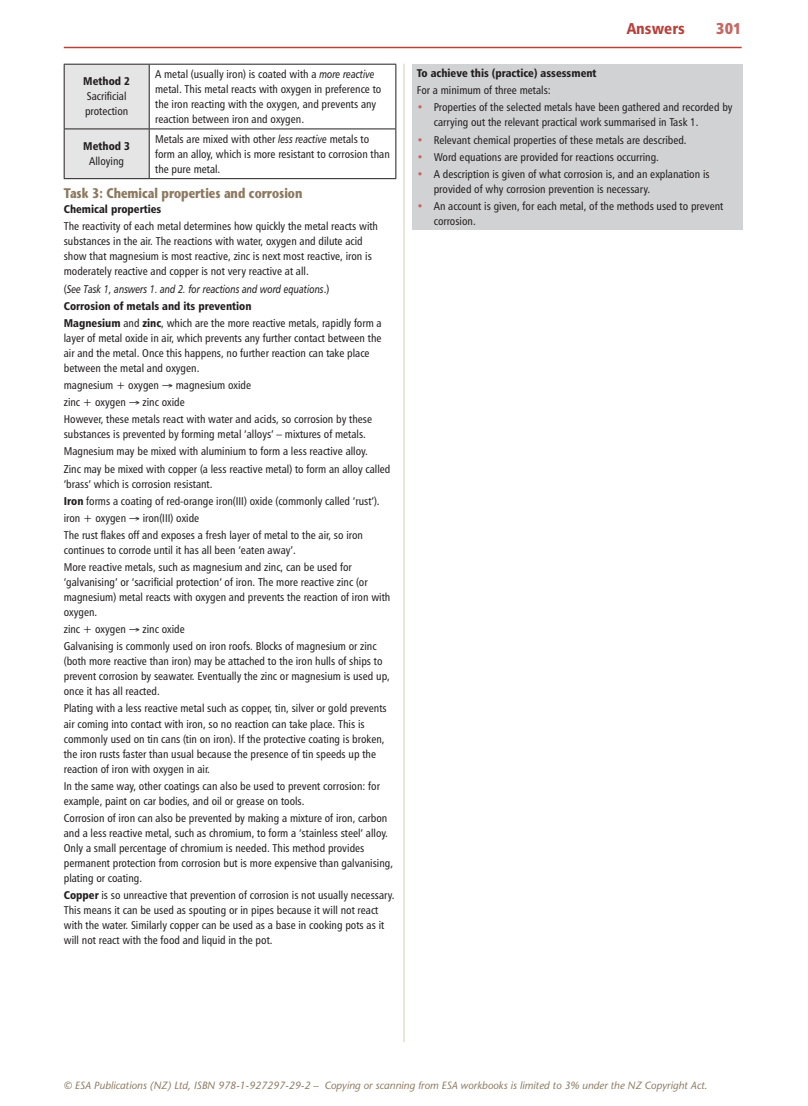
<style>
.page{position:relative;width:808px;height:1106px;background:#fff}
.page>*{position:absolute;margin:0;border:0;box-sizing:border-box;transform-origin:0 0}
.t1{font:15.75px "Humanist 777 BT Black Condensed B";color:#b4423d}
.t2{font:15.75px "Humanist 777 BT Extra Black Cond B";color:#c36864}
.z_answers_-_activi{font:700 13.95px "Stone Sans";color:#8c7960;scale:.8 1}
.z_answers_-_body_t{font:11.25px/15px "Humanist 777 BT Roman Condensed B";color:#231f20}
.z_answers_-_questi{font:11.25px/15px "Humanist 777 BT Roman Condensed B";color:#231f20}
.z_answers_-_body_t-2{font:11.25px "Humanist 777 BT Black Condensed B";color:#231f20}
.z_answers_-_body_t-3{font:italic condensed 11.25px "Humanist 777 BT";color:#231f20}
.Table_subheading{font:11.25px/15px "Humanist 777 BT Roman Condensed B";color:#231f20}
.t3{font:italic 10.5px "Stone Sans";color:#8c7960}
.s1{font-family:"Humanist 777 BT Black Condensed B"}
.s2{font-family:"Humanist 777 BT";font-style:italic;font-stretch:condensed}
.s3{font-family:"Humanist 777 BT Roman Condensed B";font-style:normal;font-stretch:normal}
.s4{font-family:"Humanist 777 BT Black Condensed B";color:#c36864}
</style>
<div class="page">
<hr style="left:404px;top:64px;width:1px;height:978px;background:#d7ceb0">
<hr style="left:64px;top:47px;width:678px;height:1px;background:#b4423d">
<div style="left:65px;top:65px;width:84px;height:113px;background:#e4e5e4"></div>
<hr style="left:64px;top:64px;width:85px;height:1px;background:#231f20">
<hr style="left:149px;top:64px;width:247px;height:1px;background:#231f20">
<hr style="left:64px;top:128px;width:85px;height:1px;background:#231f20">
<hr style="left:149px;top:128px;width:247px;height:1px;background:#231f20">
<hr style="left:64px;top:65px;width:1px;height:63px;background:#231f20">
<hr style="left:64px;top:129px;width:1px;height:49px;background:#231f20">
<hr style="left:64px;top:178px;width:85px;height:1px;background:#231f20">
<hr style="left:149px;top:65px;width:1px;height:63px;background:#231f20">
<hr style="left:395px;top:65px;width:1px;height:63px;background:#231f20">
<hr style="left:149px;top:129px;width:1px;height:49px;background:#231f20">
<hr style="left:395px;top:129px;width:1px;height:49px;background:#231f20">
<hr style="left:149px;top:178px;width:247px;height:1px;background:#231f20">
<div style="left:412px;top:64px;width:331px;height:165px;background:#d1d2d4"></div>
<p class="Table_subheading" style="left:83px;top:74px;width:48px"><span class="s1">Method 2<br></span>Sacrificial protection</p>
<p class="z_answers_-_body_t" style="left:155px;top:66px;width:228px">A metal (usually iron) is coated with a <span class="s2">more reactive </span>metal. This metal reacts with oxygen in preference to the iron reacting with the oxygen, and prevents any reaction between iron and oxygen.</p>
<p class="Table_subheading" style="left:83px;top:139px;width:48px;text-align:center"><span class="s1">Method 3<br></span>Alloying</p>
<p class="z_answers_-_body_t" style="left:155px;top:131px;width:236px">Metals are mixed with other <span class="s2">less reactive</span> metals to form an alloy, which is more resistant to corrosion than the pure metal.</p>
<p class="z_answers_-_activi" style="left:64px;top:184px;width:300px">Task 3: Chemical properties and corrosion</p>
<p class="z_answers_-_body_t-2" style="left:64px;top:202px;width:99px">Chemical properties</p>
<p class="z_answers_-_body_t" style="left:64px;top:219px;width:316px">The reactivity of each metal determines how quickly the metal reacts with substances in the air. The reactions with water, oxygen and dilute acid show that magnesium is most reactive, zinc is next most reactive, iron is moderately reactive and copper is not very reactive at all.</p>
<p class="z_answers_-_body_t-3" style="left:64px;top:281px;width:267px"><span class="s3">(</span>See Task 1, answers 1. and 2. for reactions and word equations<span class="s3">.)</span></p>
<p class="z_answers_-_body_t-2" style="left:64px;top:298px;width:189px">Corrosion of metals and its prevention</p>
<p class="z_answers_-_body_t" style="left:64px;top:315px;width:319px"><span class="s1">Magnesium</span> and <span class="s1">zinc</span>, which are the more reactive metals, rapidly form a layer of metal oxide in air, which prevents any further contact between the air and the metal. Once this happens, no further reaction can take place between the metal and oxygen.</p>
<p class="z_answers_-_body_t" style="left:64px;top:377px;width:189px">magnesium + oxygen → magnesium oxide</p>
<p class="z_answers_-_body_t" style="left:64px;top:394px;width:123px">zinc + oxygen → zinc oxide</p>
<p class="z_answers_-_body_t" style="left:64px;top:411px;width:310px">However, these metals react with water and acids, so corrosion by these substances is prevented by forming metal ‘alloys’ – mixtures of metals.</p>
<p class="z_answers_-_body_t" style="left:64px;top:444px;width:305px">Magnesium may be mixed with aluminium to form a less reactive alloy.</p>
<p class="z_answers_-_body_t" style="left:64px;top:461px;width:328px">Zinc may be mixed with copper (a less reactive metal) to form an alloy called ‘brass’ which is corrosion resistant.</p>
<p class="z_answers_-_body_t" style="left:64px;top:493px;width:317px"><span class="s1">Iron</span> forms a coating of red-orange iron(III) oxide (commonly called ‘rust’).</p>
<p class="z_answers_-_body_t" style="left:64px;top:510px;width:137px">iron + oxygen → iron(III) oxide</p>
<p class="z_answers_-_body_t" style="left:64px;top:527px;width:301px">The rust flakes off and exposes a fresh layer of metal to the air, so iron continues to corrode until it has all been ‘eaten away’.</p>
<p class="z_answers_-_body_t" style="left:64px;top:559px;width:328px">More reactive metals, such as magnesium and zinc, can be used for ‘galvanising’ or ‘sacrificial protection’ of iron. The more reactive zinc (or magnesium) metal reacts with oxygen and prevents the reaction of iron with oxygen.</p>
<p class="z_answers_-_body_t" style="left:64px;top:621px;width:123px">zinc + oxygen → zinc oxide</p>
<p class="z_answers_-_body_t" style="left:64px;top:638px;width:328px">Galvanising is commonly used on iron roofs. Blocks of magnesium or zinc (both more reactive than iron) may be attached to the iron hulls of ships to prevent corrosion by seawater. Eventually the zinc or magnesium is used up, once it has all reacted.</p>
<p class="z_answers_-_body_t" style="left:64px;top:701px;width:324px">Plating with a less reactive metal such as copper, tin, silver or gold prevents air coming into contact with iron, so no reaction can take place. This is commonly used on tin cans (tin on iron). If the protective coating is broken, the iron rusts faster than usual because the presence of tin speeds up the reaction of iron with oxygen in air.</p>
<p class="z_answers_-_body_t" style="left:64px;top:778px;width:318px">In the same way, other coatings can also be used to prevent corrosion: for example, paint on car bodies, and oil or grease on tools.</p>
<p class="z_answers_-_body_t" style="left:64px;top:810px;width:331px">Corrosion of iron can also be prevented by making a mixture of iron, carbon and a less reactive metal, such as chromium, to form a ‘stainless steel’ alloy.<br>Only a small percentage of chromium is needed. This method provides permanent protection from corrosion but is more expensive than galvanising, plating or coating.</p>
<p class="z_answers_-_body_t" style="left:64px;top:887px;width:332px"><span class="s1">Copper</span> is so unreactive that prevention of corrosion is not usually necessary.<br>This means it can be used as spouting or in pipes because it will not react with the water. Similarly copper can be used as a base in cooking pots as it will not react with the food and liquid in the pot.</p>
<h1 class="t1" style="left:627px;top:18px;width:60px">Answers</h1>
<h1 class="t2" style="left:716px;top:18px;width:27px">301</h1>
<p class="z_answers_-_body_t-2" style="left:417px;top:66px;width:181px">To achieve this (practice) assessment</p>
<p class="z_answers_-_body_t" style="left:417px;top:83px;width:136px">For a minimum of three metals:</p>
<p class="z_answers_-_questi" style="left:434px;top:100px;width:300px;text-indent:-17px"><span class="s4">•</span> Properties of the selected metals have been gathered and recorded by carrying out the relevant practical work summarised in Task 1.</p>
<p class="z_answers_-_questi" style="left:417px;top:132px;width:271px"><span class="s4">•</span> Relevant chemical properties of these metals are described.</p>
<p class="z_answers_-_questi" style="left:417px;top:149px;width:244px"><span class="s4">•</span> Word equations are provided for reactions occurring.</p>
<p class="z_answers_-_questi" style="left:434px;top:166px;width:277px;text-indent:-17px"><span class="s4">•</span> A description is given of what corrosion is, and an explanation is provided of why corrosion prevention is necessary.</p>
<p class="z_answers_-_questi" style="left:434px;top:198px;width:291px;text-indent:-17px"><span class="s4">•</span> An account is given, for each metal, of the methods used to prevent corrosion.</p>
<p class="t3" style="left:64px;top:1078px;width:645px">© ESA Publications (NZ) Ltd, ISBN 978-1-927297-29-2 – Copying or scanning from ESA workbooks is limited to 3% under the NZ Copyright Act.</p>
</div>
